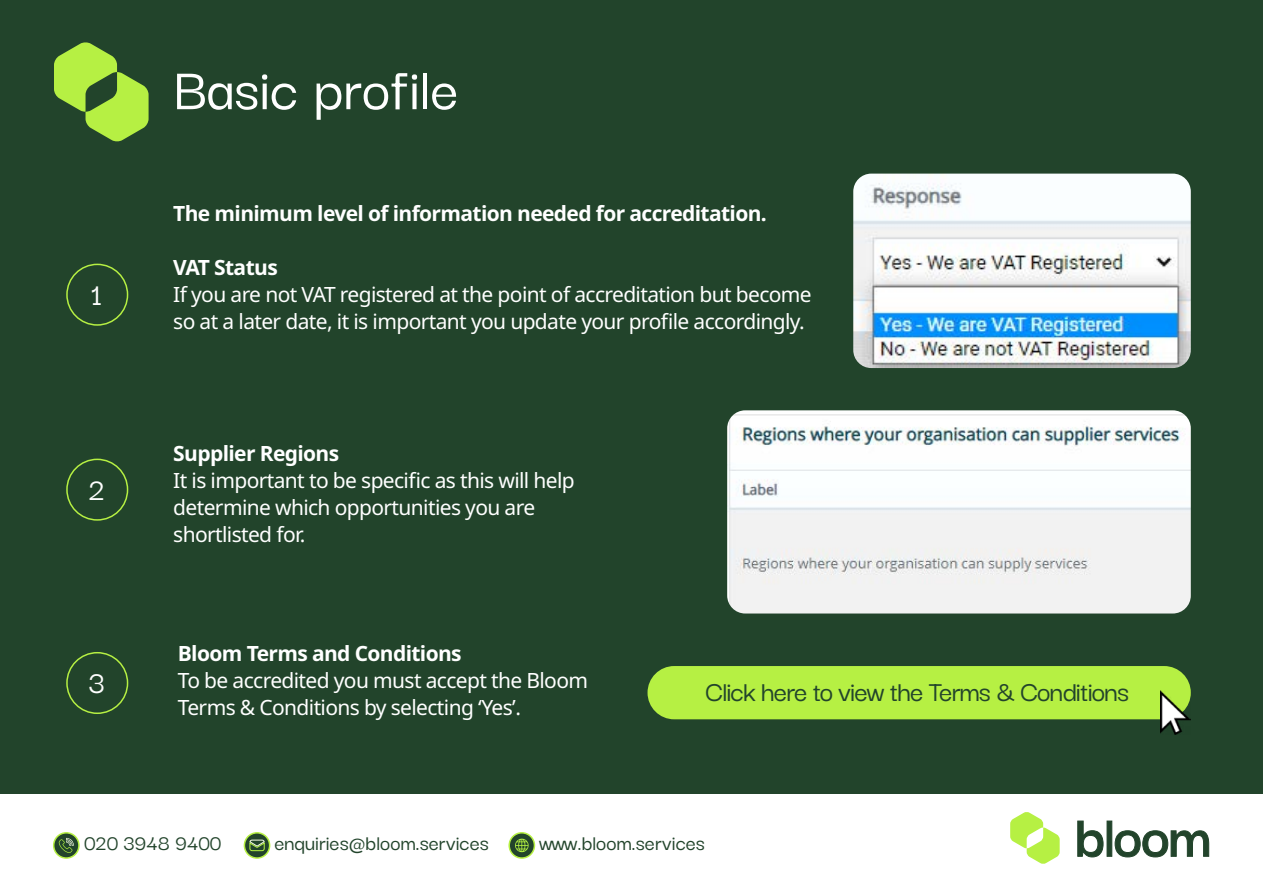
<style>
.page{position:relative;width:1263px;height:893px;background:#fff}
.page>*{position:absolute;margin:0;border:0;box-sizing:border-box;transform-origin:0 0}
.t1{font:500 63px "Darker Grotesque";color:#fff}
.t2{font:500 33px "Darker Grotesque";color:#fff}
.t3{font:500 29.85px "Darker Grotesque";letter-spacing:-.03em;color:#22442b}
.t4{font:500 22.5px "Darker Grotesque";color:#22442b}
.t5{font:21px/27px "Noto Sans";letter-spacing:-.03em;color:#fff}
.t6{font:700 21px "Noto Sans";letter-spacing:-.03em;color:#fff}
</style>
<div class="page">
<div style="left:0;top:0;width:1263px;height:793px;background:#22442b"></div>
<svg style="left:1077px;top:820px;width:26px;height:37px"></svg>
<div style="left:1107px;top:821px;width:5px;height:35px;background:#22442b;border:1px solid #22442b"></div>
<svg style="left:1114px;top:830px;width:95px;height:27px"></svg>
<svg style="left:1010px;top:812px;width:50px;height:52px"></svg>
<svg style="left:54px;top:42px;width:95px;height:100px"></svg>
<svg style="left:509px;top:833px;width:25px;height:25px"></svg>
<div style="left:508px;top:832px;width:27px;height:27px;border:2px solid #b6f043;border-radius:50%"></div>
<svg style="left:244px;top:833px;width:26px;height:25px"></svg>
<div style="left:244px;top:832px;width:26px;height:27px;border:2px solid #b6f043;border-radius:50%"></div>
<svg style="left:54px;top:833px;width:25px;height:25px"></svg>
<div style="left:53px;top:832px;width:27px;height:27px;border:2px solid #b6f043;border-radius:50%"></div>
<svg style="left:515px;top:839px;width:14px;height:13px"></svg>
<svg style="left:249px;top:839px;width:16px;height:12px"></svg>
<svg style="left:59px;top:838px;width:15px;height:15px"></svg>
<img style="left:853px;top:174px;width:338px;height:194px">
<img style="left:727px;top:410px;width:464px;height:203px">
<div style="left:647px;top:666px;width:544px;height:53px;background:#b6f043;border-radius:27px"></div>
<div style="left:66px;top:264px;width:62px;height:62px;border:2px solid #b6f043;border-radius:50%"></div>
<div style="left:66px;top:459px;width:62px;height:62px;border:2px solid #b6f043;border-radius:50%"></div>
<div style="left:66px;top:652px;width:62px;height:62px;border:2px solid #b6f043;border-radius:50%"></div>
<img style="left:1161px;top:690px;width:30px;height:45px">
<h2 class="t2" style="left:91px;top:276px;width:12px">1</h2>
<h2 class="t2" style="left:89px;top:471px;width:18px">2</h2>
<h2 class="t2" style="left:89px;top:664px;width:18px">3</h2>
<h1 class="t1" style="left:173px;top:53px;width:287px">Basic profile</h1>
<p class="t6" style="left:173px;top:201px;width:595px">The minimum level of information needed for accreditation.</p>
<p class="t6" style="left:173px;top:255px;width:106px">VAT Status</p>
<p class="t5" style="left:173px;top:281px;width:640px">If you are not VAT registered at the point of accreditation but become so at a later date, it is important you update your profile accordingly.</p>
<p class="t6" style="left:173px;top:442px;width:167px">Supplier Regions</p>
<p class="t5" style="left:173px;top:467px;width:403px">It is important to be specific as this will help determine which opportunities you are shortlisted for.</p>
<p class="t6" style="left:178px;top:641px;width:285px">Bloom Terms and Conditions</p>
<p class="t5" style="left:178px;top:667px;width:412px">To be accredited you must accept the Bloom<br>Terms &amp; Conditions by selecting ‘Yes’.</p>
<h3 class="t3" style="left:705px;top:674px;width:425px">Click here to view the Terms &amp; Conditions</h3>
<p class="t4" style="left:84px;top:830px;width:139px">020 3948 9400</p>
<p class="t4" style="left:274px;top:830px;width:216px">enquiries@bloom.services</p>
<p class="t4" style="left:539px;top:830px;width:167px">www.bloom.services</p>
</div>
